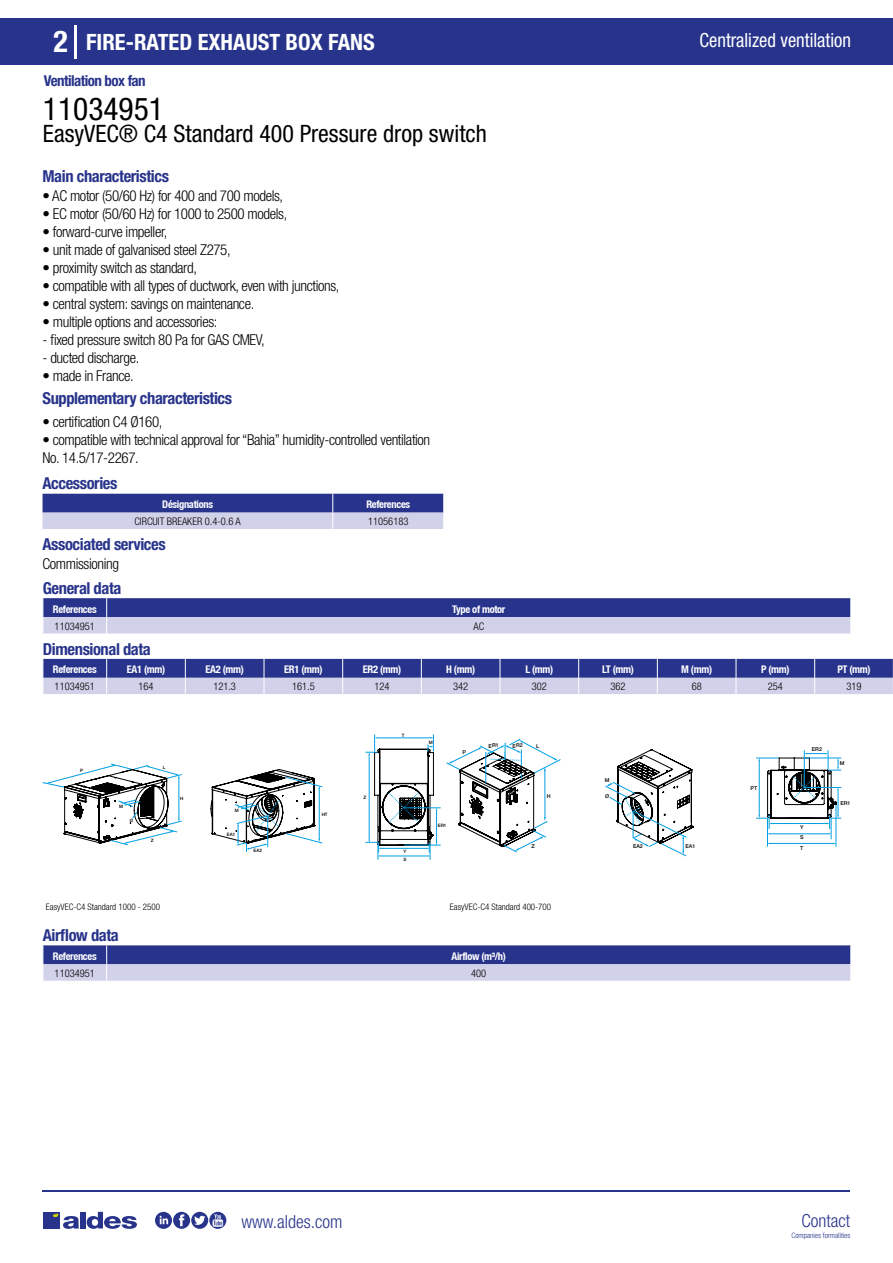
<style>
.page{position:relative;width:893px;height:1263px;background:#fff}
.page>*{position:absolute;margin:0;border:0;box-sizing:border-box;transform-origin:0 0}
.t1{font:condensed 31.5px "Helvetica Neue LT Std";color:#000}
.t2{font:700 condensed 30px "Helvetica Neue LT Std";color:#fff}
.t3{font:condensed 24px "Helvetica Neue LT Std";color:#000}
.t4{font:700 condensed 22.5px "Helvetica Neue LT Std";color:#fff}
.t5{font:condensed 19.5px "Helvetica Neue LT Std";color:#fff;scale:.95 1}
.t6{font:300 condensed 18px "Helvetica Neue";color:#28348b}
.t7{font:700 condensed 16.5px "Helvetica Neue LT Std";letter-spacing:-.025em;color:#28348b}
.t8{font:300 condensed 15px/18px "Helvetica Neue LT Std";letter-spacing:-.025em;color:#000}
.t9{font:700 condensed 15px "Helvetica Neue LT Std";letter-spacing:-.035em;color:#28348b}
.t10{font:700 condensed 10.5px "Helvetica Neue";letter-spacing:-.03em;color:#fff}
.t11{font:300 condensed 10.5px "Helvetica Neue";color:#000}
.t12{font:300 condensed 9px "Helvetica Neue";color:#000}
.t13{font:300 condensed 7.5px "Helvetica Neue";color:#28348b}
.t14{font:500 5.4px "Helvetica Neue";color:#000}
.t15{font:500 5.4px "Helvetica Neue LT Std";color:#000}
.t16{font:500 4.5px "Helvetica Neue LT Std";color:#000}
</style>
<div class="page">
<div style="left:0;top:18px;width:893px;height:46px;background:#28348b"></div>
<hr style="left:74px;top:25px;width:2px;height:33px;background:#fff">
<hr style="left:43px;top:1190px;width:807px;height:1px;background:#28348b">
<svg style="left:155px;top:1212px;width:71px;height:17px"></svg>
<div style="left:43px;top:1212px;width:17px;height:16px;background:#28348b"></div>
<div style="left:80px;top:1212px;width:6px;height:16px;background:#28348b"></div>
<svg style="left:87px;top:1212px;width:50px;height:17px"></svg>
<svg style="left:53px;top:1213px;width:26px;height:16px"></svg>
<svg style="left:43px;top:494px;width:401px;height:35px;background:#797fb8"></svg>
<svg style="left:43px;top:598px;width:808px;height:36px;background:#7a80b8"></svg>
<svg style="left:43px;top:659px;width:850px;height:35px;background:#797fb8"></svg>
<hr style="left:404px;top:807px;width:37px;height:1px;background:#009fe3">
<hr style="left:404px;top:845px;width:37px;height:1px;background:#009fe3">
<svg style="left:43px;top:734px;width:394px;height:126px"></svg>
<svg style="left:43px;top:945px;width:808px;height:36px;background:#7b80b9"></svg>
<svg style="left:446px;top:738px;width:395px;height:118px"></svg>
<h2 class="t2" style="left:54px;top:24px;width:16px">2</h2>
<h3 class="t4" style="left:86px;top:28px;width:290px">FIRE-RATED EXHAUST BOX FANS</h3>
<h3 class="t5" style="left:700px;top:29px;width:161px">Centralized ventilation</h3>
<p class="t9" style="left:44px;top:71px;width:103px">Ventilation box fan</p>
<h1 class="t1" style="left:43px;top:91px;width:122px">11034951</h1>
<h3 class="t3" style="left:43px;top:120px;width:445px">EasyVEC® C4 Standard 400 Pressure drop switch</h3>
<p class="t7" style="left:43px;top:166px;width:128px">Main characteristics</p>
<p class="t8" style="left:43px;top:187px;width:242px">• AC motor (50/60 Hz) for 400 and 700 models,</p>
<p class="t8" style="left:43px;top:205px;width:246px">• EC motor (50/60 Hz) for 1000 to 2500 models,</p>
<p class="t8" style="left:43px;top:223px;width:126px">• forward-curve impeller,</p>
<p class="t8" style="left:43px;top:241px;width:190px">• unit made of galvanised steel Z275,</p>
<p class="t8" style="left:43px;top:259px;width:156px">• proximity switch as standard,</p>
<p class="t8" style="left:43px;top:277px;width:298px">• compatible with all types of ductwork, even with junctions,</p>
<p class="t8" style="left:43px;top:295px;width:213px">• central system: savings on maintenance.</p>
<p class="t8" style="left:43px;top:313px;width:176px">• multiple options and accessories:</p>
<p class="t8" style="left:43px;top:331px;width:224px">- fixed pressure switch 80 Pa for GAS CMEV,</p>
<p class="t8" style="left:43px;top:349px;width:98px">- ducted discharge.</p>
<p class="t8" style="left:43px;top:367px;width:93px">• made in France.</p>
<p class="t7" style="left:43px;top:388px;width:191px">Supplementary characteristics</p>
<p class="t8" style="left:43px;top:412px;width:121px">• certification C4 Ø160,</p>
<p class="t8" style="left:43px;top:430px;width:389px">• compatible with technical approval for “Bahia” humidity-controlled ventilation<br>No. 14.5/17-2267.</p>
<p class="t7" style="left:43px;top:474px;width:76px">Accessories</p>
<p class="t10" style="left:162px;top:498px;width:52px">Désignations</p>
<p class="t10" style="left:366px;top:498px;width:45px">References</p>
<p class="t11" style="left:134px;top:515px;width:108px">CIRCUIT BREAKER 0.4-0.6 A</p>
<p class="t11" style="left:368px;top:515px;width:42px">11056183</p>
<p class="t7" style="left:43px;top:534px;width:125px">Associated services</p>
<p class="t8" style="left:43px;top:555px;width:78px">Commissioning</p>
<p class="t7" style="left:43px;top:578px;width:80px">General data</p>
<p class="t10" style="left:53px;top:603px;width:45px">References</p>
<p class="t10" style="left:452px;top:603px;width:55px">Type of motor</p>
<p class="t11" style="left:55px;top:620px;width:42px">11034951</p>
<p class="t11" style="left:473px;top:620px;width:12px">AC</p>
<p class="t7" style="left:43px;top:639px;width:109px">Dimensional data</p>
<p class="t10" style="left:53px;top:663px;width:45px">References</p>
<p class="t10" style="left:127px;top:663px;width:40px">EA1 (mm)</p>
<p class="t10" style="left:205px;top:663px;width:40px">EA2 (mm)</p>
<p class="t10" style="left:284px;top:663px;width:40px">ER1 (mm)</p>
<p class="t10" style="left:363px;top:663px;width:40px">ER2 (mm)</p>
<p class="t10" style="left:446px;top:663px;width:30px">H (mm)</p>
<p class="t10" style="left:525px;top:663px;width:29px">L (mm)</p>
<p class="t10" style="left:602px;top:663px;width:33px">LT (mm)</p>
<p class="t10" style="left:681px;top:663px;width:32px">M (mm)</p>
<p class="t10" style="left:761px;top:663px;width:30px">P (mm)</p>
<p class="t10" style="left:837px;top:663px;width:35px">PT (mm)</p>
<p class="t11" style="left:55px;top:680px;width:42px">11034951</p>
<p class="t11" style="left:138px;top:680px;width:17px">164</p>
<p class="t11" style="left:213px;top:680px;width:24px">121.3</p>
<p class="t11" style="left:292px;top:680px;width:24px">161.5</p>
<p class="t11" style="left:374px;top:680px;width:17px">124</p>
<p class="t11" style="left:453px;top:680px;width:17px">342</p>
<p class="t11" style="left:532px;top:680px;width:17px">302</p>
<p class="t11" style="left:610px;top:680px;width:17px">362</p>
<p class="t11" style="left:692px;top:680px;width:12px">68</p>
<p class="t11" style="left:768px;top:680px;width:17px">254</p>
<p class="t11" style="left:846px;top:680px;width:17px">319</p>
<p class="t16" style="left:80px;top:767px;width:5px">P</p>
<p class="t16" style="left:119px;top:804px;width:6px">M</p>
<p class="t16" style="left:130px;top:818px;width:5px">Ø</p>
<p class="t16" style="left:163px;top:765px;width:4px">L</p>
<p class="t16" style="left:180px;top:795px;width:5px">H</p>
<p class="t16" style="left:151px;top:838px;width:4px">Z</p>
<p class="t16" style="left:235px;top:808px;width:6px">M</p>
<p class="t16" style="left:227px;top:832px;width:10px">EA1</p>
<p class="t16" style="left:253px;top:847px;width:10px">EA2</p>
<p class="t16" style="left:322px;top:811px;width:7px">HT</p>
<p class="t16" style="left:363px;top:794px;width:4px">Z</p>
<p class="t16" style="left:402px;top:732px;width:4px">T</p>
<p class="t16" style="left:429px;top:740px;width:6px">M</p>
<p class="t15" style="left:462px;top:749px;width:5px">P</p>
<p class="t16" style="left:403px;top:849px;width:4px">Y</p>
<p class="t16" style="left:403px;top:857px;width:4px">S</p>
<p class="t16" style="left:438px;top:823px;width:10px">ER1</p>
<p class="t14" style="left:489px;top:742px;width:12px">ER1</p>
<p class="t14" style="left:513px;top:742px;width:12px">ER2</p>
<p class="t14" style="left:812px;top:746px;width:12px">ER2</p>
<p class="t14" style="left:547px;top:792px;width:5px">H</p>
<p class="t14" style="left:605px;top:777px;width:6px">M</p>
<p class="t14" style="left:605px;top:792px;width:6px">Ø</p>
<p class="t14" style="left:750px;top:785px;width:8px">PT</p>
<p class="t14" style="left:800px;top:824px;width:5px">Y</p>
<p class="t14" style="left:800px;top:834px;width:5px">S</p>
<p class="t14" style="left:633px;top:842px;width:11px">EA2</p>
<p class="t14" style="left:531px;top:843px;width:5px">Z</p>
<p class="t14" style="left:685px;top:843px;width:11px">EA1</p>
<p class="t14" style="left:800px;top:844px;width:5px">T</p>
<p class="t12" style="left:46px;top:901px;width:116px">EasyVEC-C4 Standard 1000 - 2500</p>
<p class="t12" style="left:450px;top:901px;width:103px">EasyVEC-C4 Standard 400-700</p>
<p class="t7" style="left:43px;top:925px;width:77px">Airflow data</p>
<p class="t10" style="left:53px;top:950px;width:45px">References</p>
<p class="t10" style="left:451px;top:950px;width:56px">Airflow (m³/h)</p>
<p class="t11" style="left:55px;top:967px;width:42px">11034951</p>
<p class="t11" style="left:471px;top:967px;width:17px">400</p>
<p class="t14" style="left:840px;top:760px;width:6px">M</p>
<p class="t14" style="left:840px;top:799px;width:12px">ER1</p>
<p class="t6" style="left:241px;top:1211px;width:102px">www.aldes.com</p>
<p class="t6" style="left:801px;top:1211px;width:50px">Contact</p>
<p class="t13" style="left:791px;top:1230px;width:60px">Companies formalities</p>
</div>
